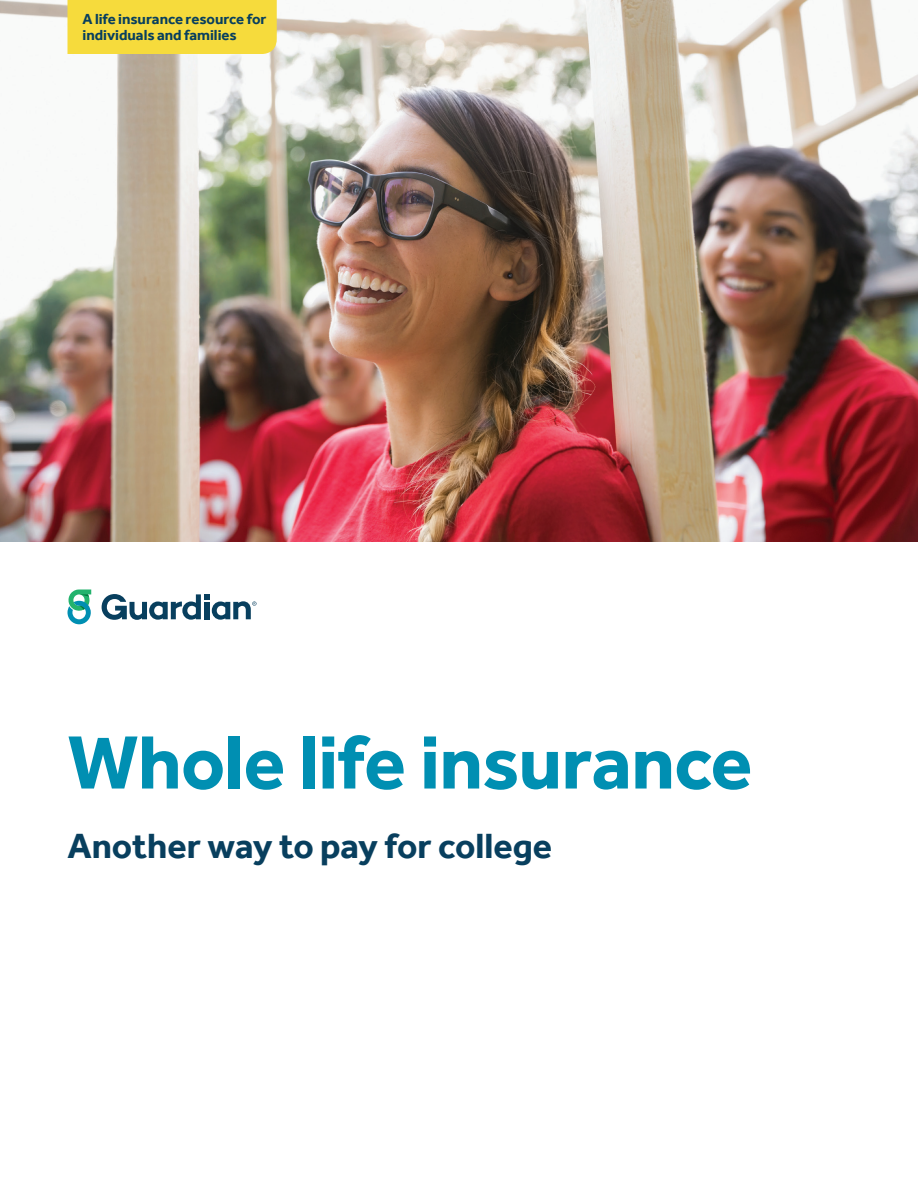
<style>
.page{position:relative;width:918px;height:1188px;background:#fff}
.page>*{position:absolute;margin:0;border:0;box-sizing:border-box;transform-origin:0 0}
.Header_1{font:700 78px "Effra";letter-spacing:-.01em;color:#008fb2}
.Header_2__content_fl{font:700 36px "Effra";color:#083f5e}
.ID_-_flag{font:700 15px/16.5px "Effra";color:#083f5e}
</style>
<div class="page">
<svg style="left:67px;top:590px;width:24px;height:34px"></svg>
<svg style="left:102px;top:594px;width:154px;height:26px"></svg>
<img style="left:0;top:0;width:918px;height:542px">
<div style="left:68px;top:0;width:209px;height:54px;background:#f6db3c"></div>
<p class="ID_-_flag" style="left:82px;top:11px;width:185px">A life insurance resource for individuals and families</p>
<p class="Header_1" style="left:68px;top:716px;width:686px">Whole life insurance</p>
<p class="Header_2__content_fl" style="left:68px;top:824px;width:486px">Another way to pay for college</p>
</div>
